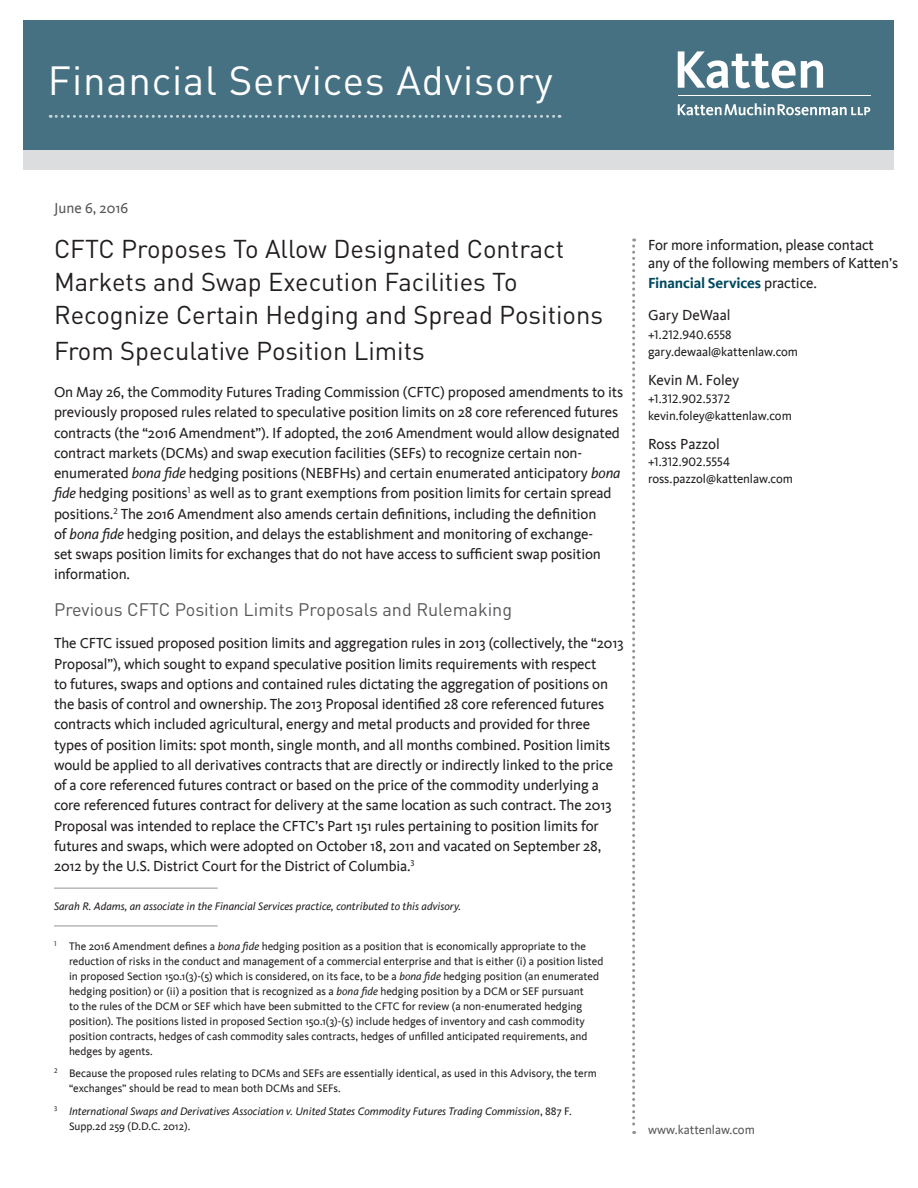
<style>
.page{position:relative;width:918px;height:1188px;background:#fff}
.page>*{position:absolute;margin:0;border:0;box-sizing:border-box;transform-origin:0 0}
.t1{font:40.2px "DINOT";letter-spacing:.02em;color:#fff}
.t2{font:25.5px/33px "DINOT";color:#231f20}
.SubHeads{font:18px "DINOT";color:#57585a}
.t3{font:15px/20.2px "Kievit";letter-spacing:-.01em;color:#231f20}
.Alpha{font:15px "Kievit";color:#57585a}
.t4{font:12.75px/17.2px "Kievit";letter-spacing:-.01em;color:#231f20}
.t5{font:12.75px "Kievit";color:#57585a}
.SubHeads-2{font:11.25px/15px "Kievit";color:#231f20}
.SubHeads-3{font:italic 11.25px/15px "Kievit";color:#231f20}
.s1{font-style:italic}
.s2{font-style:normal}
.s3{font-weight:700;color:#004960}
.s4{font-family:"Kievit Book SC"}
</style>
<div class="page">
<svg style="left:632px;top:238px;width:3px;height:896px"></svg>
<div style="left:24px;top:21px;width:870px;height:129px;background:#467183"></div>
<div style="left:24px;top:150px;width:870px;height:20px;background:#dcdddf"></div>
<svg style="left:678px;top:51px;width:145px;height:37px"></svg>
<hr style="left:678px;top:95px;width:192px;height:1px;background:#fff">
<svg style="left:678px;top:103px;width:192px;height:12px"></svg>
<svg style="left:50px;top:115px;width:510px;height:3px"></svg>
<hr style="left:54px;top:926px;width:164px;height:1px;background:#939598">
<hr style="left:54px;top:888px;width:164px;height:1px;background:#939598">
<p class="t1" style="left:48px;top:53px;width:506px">Financial Services Advisory</p>
<p class="Alpha" style="left:54px;top:199px;width:76px">June 6, 2016</p>
<p class="t2" style="left:54px;top:232px;width:551px">CFTC Proposes To Allow Designated Contract<br>Markets and Swap Execution Facilities To<br>Recognize Certain Hedging and Spread Positions</p>
<p class="t2" style="left:54px;top:334px;width:372px">From Speculative Position Limits</p>
<p class="t3" style="left:54px;top:382px;width:571px">On May 26, the Commodity Futures Trading Commission (CFTC) proposed amendments to its previously proposed rules related to speculative position limits on 28 core referenced futures contracts (the “2016 Amendment”). If adopted, the 2016 Amendment would allow designated contract markets (DCMs) and swap execution facilities (SEFs) to recognize certain non&shy;enumerated <span class="s1">bona fide</span> hedging positions (NEBFHs) and certain enumerated anticipatory <span class="s1">bona fide</span> hedging positions<sup>1</sup> as well as to grant exemptions from position limits for certain spread positions.<sup>2</sup> The 2016 Amendment also amends certain definitions, including the definition<br>of <span class="s1">bona fide</span> hedging position, and delays the establishment and monitoring of exchange-<br>set swaps position limits for exchanges that do not have access to sufficient swap position information.</p>
<p class="SubHeads" style="left:54px;top:597px;width:460px">Previous CFTC Position Limits Proposals and Rulemaking</p>
<p class="t3" style="left:54px;top:633px;width:571px">The CFTC issued proposed position limits and aggregation rules in 2013 (collectively, the “2013<br>Proposal”), which sought to expand speculative position limits requirements with respect<br>to futures, swaps and options and contained rules dictating the aggregation of positions on the basis of control and ownership. The 2013 Proposal identified 28 core referenced futures contracts which included agricultural, energy and metal products and provided for three types of position limits: spot month, single month, and all months combined. Position limits would be applied to all derivatives contracts that are directly or indirectly linked to the price of a core referenced futures contract or based on the price of the commodity underlying a core referenced futures contract for delivery at the same location as such contract. The 2013<br>Proposal was intended to replace the CFTC’s Part 151 rules pertaining to position limits for futures and swaps, which were adopted on October 18, 2011 and vacated on September 28, 2012 by the U.S. District Court for the District of Columbia.<sup>3</sup></p>
<p class="SubHeads-3" style="left:54px;top:899px;width:409px">Sarah R. Adams, an associate in the Financial Services practice, contributed to this advisory.</p>
<p class="SubHeads-2" style="left:69px;top:938px;width:536px;text-indent:-15px"><sup>1</sup> The 2016 Amendment defines a <span class="s1">bona fide</span> hedging position as a position that is economically appropriate to the reduction of risks in the conduct and management of a commercial enterprise and that is either (i) a position listed in proposed Section 150.1(3)-(5) which is considered, on its face, to be a <span class="s1">bona fide</span> hedging position (an enumerated hedging position) or (ii) a position that is recognized as a <span class="s1">bona fide</span> hedging position by a DCM or SEF pursuant<br>to the rules of the DCM or SEF which have been submitted to the CFTC for review (a non-enumerated hedging position). The positions listed in proposed Section 150.1(3)-(5) include hedges of inventory and cash commodity position contracts, hedges of cash commodity sales contracts, hedges of unfilled anticipated requirements, and hedges by agents.</p>
<p class="SubHeads-2" style="left:69px;top:1066px;width:529px;text-indent:-15px"><sup>2</sup> Because the proposed rules relating to DCMs and SEFs are essentially identical, as used in this Advisory, the term “exchanges” should be read to mean both DCMs and SEFs.</p>
<p class="SubHeads-3" style="left:69px;top:1103px;width:504px;text-indent:-15px"><sup>3</sup> International Swaps and Derivatives Association v. United States Commodity Futures Trading Commission<span class="s2">, 887 F.<br>Supp.2d 259 (D.D.C. 2012).</span></p>
<p class="t3" style="left:648px;top:235px;width:252px;line-height:19.2px">For more information, please contact any of the following members of Katten’s<br><span class="s3">Financial Services</span> practice.</p>
<p class="t3" style="left:648px;top:305px;width:84px">Gary DeWaal</p>
<p class="t4" style="left:648px;top:326px;width:152px"><span class="s4">+1.212.940.6558 </span>gary.dewaal@kattenlaw.com</p>
<p class="t3" style="left:648px;top:370px;width:93px">Kevin M. Foley</p>
<p class="t4" style="left:648px;top:390px;width:145px"><span class="s4">+1.312.902.5372 </span>kevin.foley@kattenlaw.com</p>
<p class="t3" style="left:648px;top:434px;width:73px">Ross Pazzol</p>
<p class="t4" style="left:648px;top:453px;width:147px"><span class="s4">+1.312.902.5554 </span>ross.pazzol@kattenlaw.com</p>
<p class="t5" style="left:648px;top:1122px;width:108px">www.kattenlaw.com</p>
</div>
